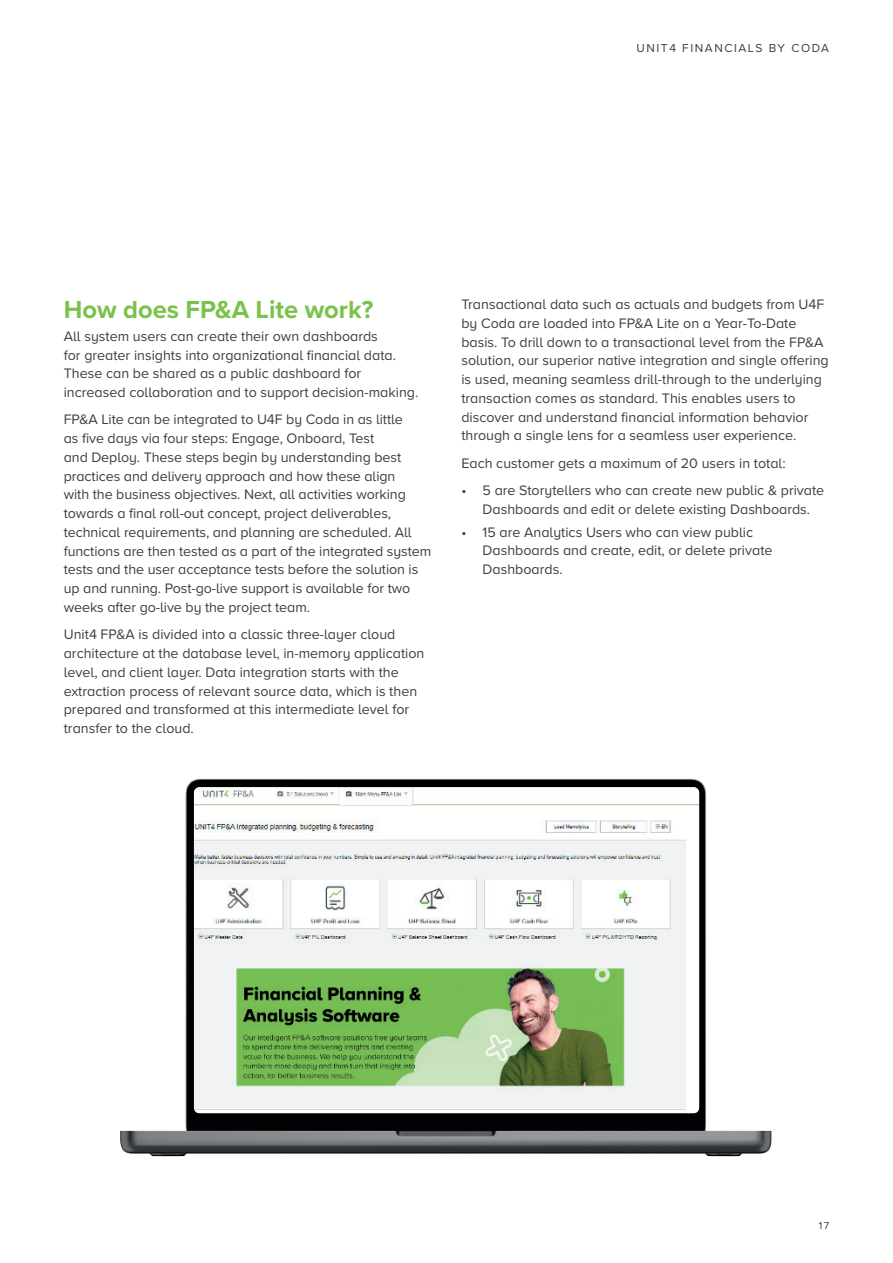
<style>
.page{position:relative;width:893px;height:1263px;background:#fff}
.page>*{position:absolute;margin:0;border:0;box-sizing:border-box;transform-origin:0 0}
.t1{font:700 25.5px "Proxima Nova A";color:#7ac24b}
.t2{font:14.25px/18.8px "Proxima Nova A";color:#3e3e3f}
.t3{font:12px "Proxima Nova A";letter-spacing:.13em;color:#3e3e3f}
.t4{font:10.5px "Proxima Nova A";color:#3e3e3f}
</style>
<div class="page">
<img style="left:120px;top:778px;width:652px;height:379px">
<img style="left:194px;top:787px;width:505px;height:326px">
<p class="t3" style="left:636px;top:39px;width:194px">UNIT4 FINANCIALS BY CODA</p>
<h1 class="t1" style="left:64px;top:290px;width:311px">How does FP&amp;A Lite work?</h1>
<p class="t2" style="left:64px;top:326px;width:356px">All system users can create their own dashboards<br>for greater insights into organizational financial data.<br>These can be shared as a public dashboard for increased collaboration and to support decision-making.</p>
<p class="t2" style="left:64px;top:410px;width:369px">FP&amp;A Lite can be integrated to U4F by Coda in as little<br>as five days via four steps: Engage, Onboard, Test<br>and Deploy. These steps begin by understanding best practices and delivery approach and how these align<br>with the business objectives. Next, all activities working towards a final roll-out concept, project deliverables, technical requirements, and planning are scheduled. All functions are then tested as a part of the integrated system tests and the user acceptance tests before the solution is up and running. Post-go-live support is available for two weeks after go-live by the project team.</p>
<p class="t2" style="left:64px;top:624px;width:362px">Unit4 FP&amp;A is divided into a classic three-layer cloud architecture at the database level, in-memory application level, and client layer. Data integration starts with the extraction process of relevant source data, which is then prepared and transformed at this intermediate level for transfer to the cloud.</p>
<p class="t2" style="left:461px;top:294px;width:369px">Transactional data such as actuals and budgets from U4F by Coda are loaded into FP&amp;A Lite on a Year-To-Date basis. To drill down to a transactional level from the FP&amp;A solution, our superior native integration and single offering is used, meaning seamless drill-through to the underlying transaction comes as standard. This enables users to discover and understand financial information behavior through a single lens for a seamless user experience.</p>
<p class="t2" style="left:461px;top:453px;width:326px">Each customer gets a maximum of 20 users in total:</p>
<p class="t2" style="left:461px;top:480px;width:364px;text-align:center">• 5 are Storytellers who can create new public &amp; private<br>Dashboards and edit or delete existing Dashboards.</p>
<p class="t2" style="left:483px;top:522px;width:291px;text-indent:-21px">• 15 are Analytics Users who can view public<br>Dashboards and create, edit, or delete private<br>Dashboards.</p>
<p class="t4" style="left:819px;top:1217px;width:12px">17</p>
</div>
